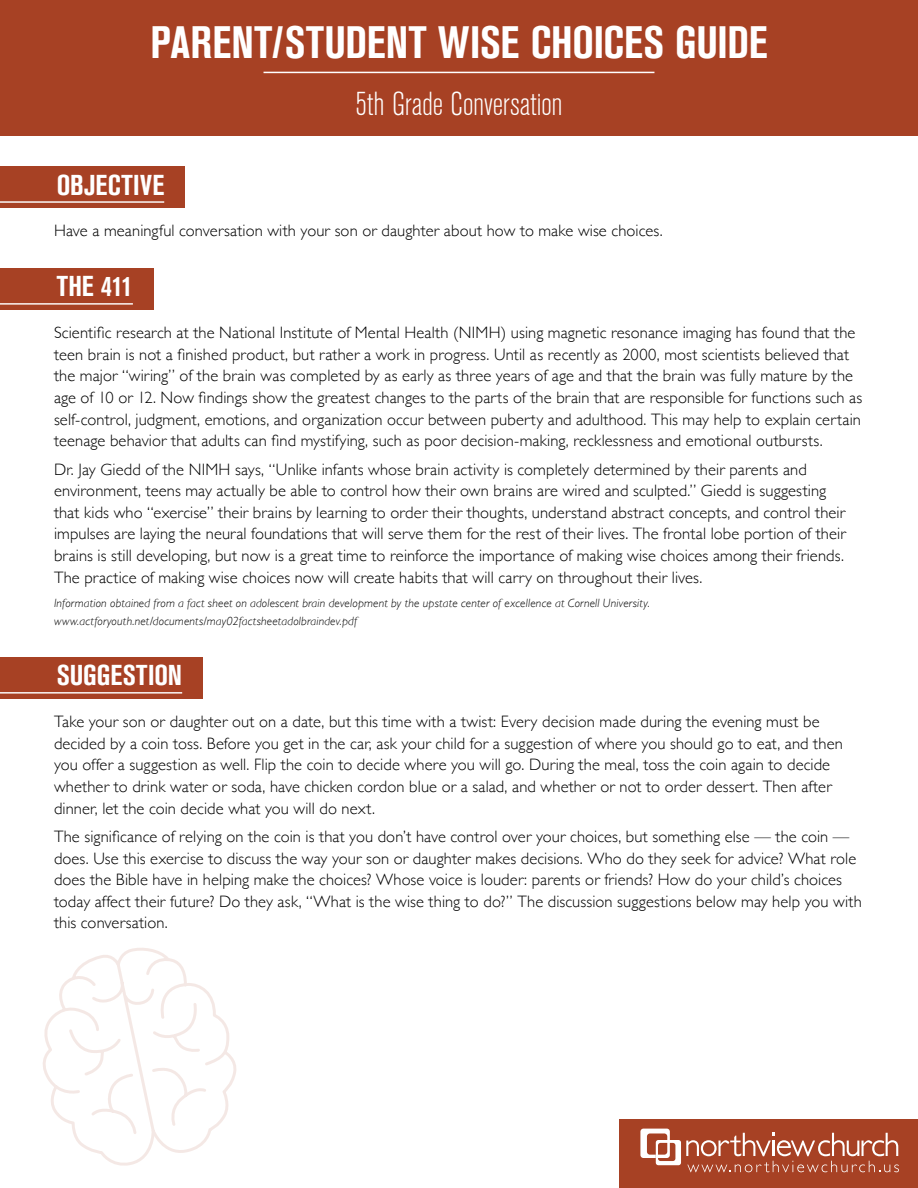
<style>
.page{position:relative;width:918px;height:1188px;background:#fff}
.page>*{position:absolute;margin:0;border:0;box-sizing:border-box;transform-origin:0 0}
.t1{font:700 condensed 45px "Akzidenz Grotesk BE";color:#fff}
.t2{font:300 condensed 33px "Akzidenz Grotesk BE";color:#fff}
.t3{font:700 condensed 28.5px "Akzidenz Grotesk BE";color:#fff}
.t4{font:300 16.5px/21.6px "Gill Sans";letter-spacing:.005em;color:#000}
.t5{font:italic 300 12px/18px "Gill Sans";letter-spacing:.015em;color:#000}
</style>
<div class="page">
<div style="left:0;top:0;width:918px;height:136px;background:#a74124"></div>
<div style="left:619px;top:1119px;width:299px;height:69px;background:#a74124"></div>
<svg style="left:640px;top:1129px;width:259px;height:43px"></svg>
<svg style="left:43px;top:948px;width:194px;height:218px"></svg>
<hr style="left:264px;top:72px;width:390px;height:1px;background:#fff">
<div style="left:0;top:166px;width:184px;height:42px;background:#a74124"></div>
<hr style="left:0;top:201px;width:164px;height:2px;background:#fff">
<div style="left:0;top:268px;width:153px;height:42px;background:#a74124"></div>
<hr style="left:0;top:303px;width:133px;height:2px;background:#fff">
<div style="left:0;top:657px;width:202px;height:42px;background:#a74124"></div>
<hr style="left:0;top:692px;width:182px;height:2px;background:#fff">
<h1 class="t1" style="left:151px;top:16px;width:618px">PARENT/STUDENT WISE CHOICES GUIDE</h1>
<h2 class="t2" style="left:356px;top:85px;width:208px">5th Grade Conversation</h2>
<h3 class="t3" style="left:57px;top:168px;width:109px">OBJECTIVE</h3>
<p class="t4" style="left:54px;top:219px;width:610px">Have a meaningful conversation with your son or daughter about how to make wise choices.</p>
<h3 class="t3" style="left:57px;top:270px;width:78px">THE 411</h3>
<p class="t4" style="left:54px;top:321px;width:810px">Scientific research at the National Institute of Mental Health (NIMH) using magnetic resonance imaging has found that the teen brain is not a finished product, but rather a work in progress. Until as recently as 2000, most scientists believed that the major “wiring” of the brain was completed by as early as three years of age and that the brain was fully mature by the age of 10 or 12. Now findings show the greatest changes to the parts of the brain that are responsible for functions such as self-control, judgment, emotions, and organization occur between puberty and adulthood. This may help to explain certain teenage behavior that adults can find mystifying, such as poor decision-making, recklessness and emotional outbursts.</p>
<p class="t4" style="left:54px;top:458px;width:793px">Dr. Jay Giedd of the NIMH says, “Unlike infants whose brain activity is completely determined by their parents and environment, teens may actually be able to control how their own brains are wired and sculpted.” Giedd is suggesting that kids who “exercise” their brains by learning to order their thoughts, understand abstract concepts, and control their impulses are laying the neural foundations that will serve them for the rest of their lives. The frontal lobe portion of their brains is still developing, but now is a great time to reinforce the importance of making wise choices among their friends.<br>The practice of making wise choices now will create habits that will carry on throughout their lives.</p>
<p class="t5" style="left:54px;top:594px;width:597px">Information obtained from a fact sheet on adolescent brain development by the upstate center of excellence at Cornell University. www.actforyouth.net/documents/may02factsheetadolbraindev.pdf</p>
<h3 class="t3" style="left:57px;top:659px;width:127px">SUGGESTION</h3>
<p class="t4" style="left:54px;top:710px;width:790px">Take your son or daughter out on a date, but this time with a twist: Every decision made during the evening must be decided by a coin toss. Before you get in the car, ask your child for a suggestion of where you should go to eat, and then you offer a suggestion as well. Flip the coin to decide where you will go. During the meal, toss the coin again to decide whether to drink water or soda, have chicken cordon blue or a salad, and whether or not to order dessert. Then after dinner, let the coin decide what you will do next.</p>
<p class="t4" style="left:54px;top:825px;width:809px">The significance of relying on the coin is that you don’t have control over your choices, but something else — the coin — does. Use this exercise to discuss the way your son or daughter makes decisions. Who do they seek for advice? What role does the Bible have in helping make the choices? Whose voice is louder: parents or friends? How do your child’s choices today affect their future? Do they ask, “What is the wise thing to do?” The discussion suggestions below may help you with this conversation.</p>
</div>
